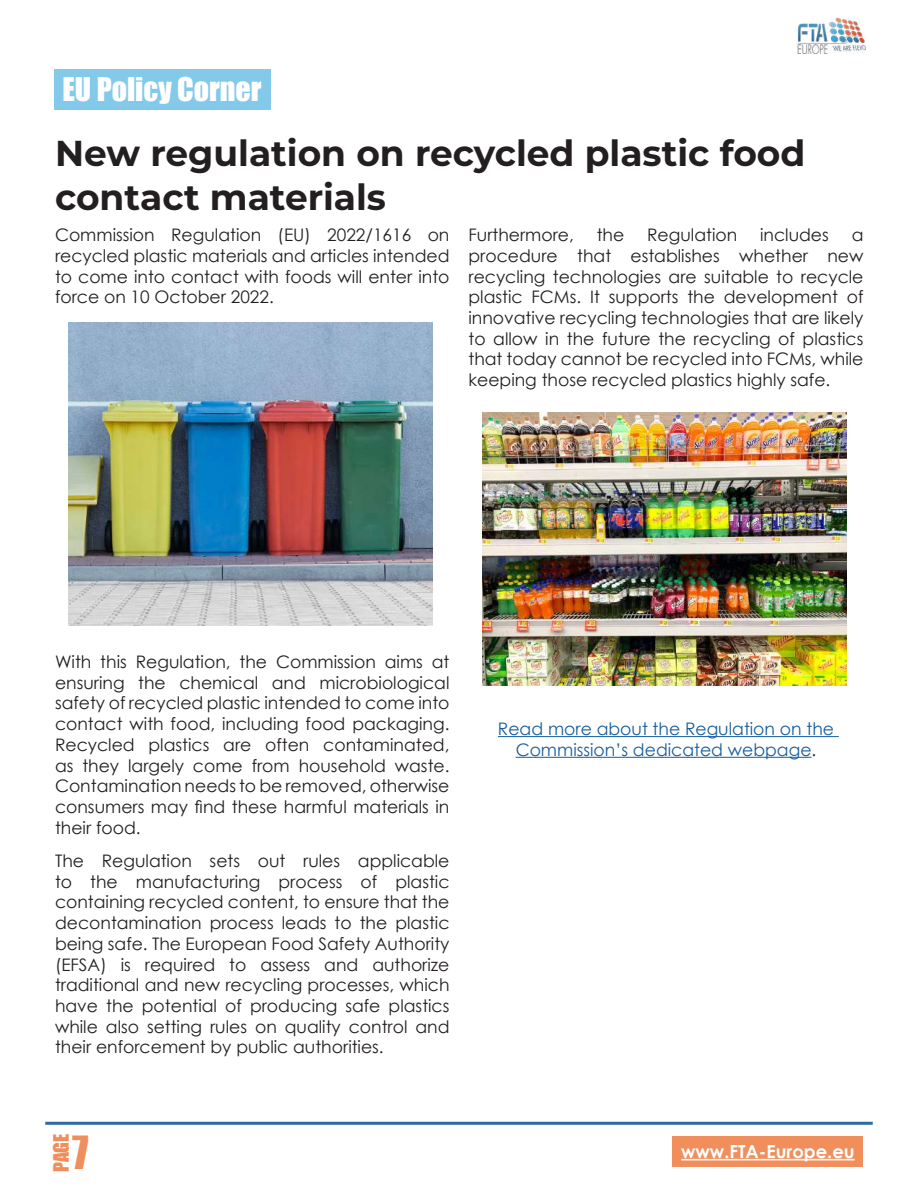
<style>
.page{position:relative;width:918px;height:1188px;background:#fff}
.page>*{position:absolute;margin:0;border:0;box-sizing:border-box;transform-origin:0 0}
.t1{font:42px "Impact";color:#f08e5c}
.t2{font:700 36px/43.2px "Montserrat";color:#231f20}
.t3{font:30px "Impact";color:#fff}
.t4{font:19.5px "Impact";color:#f08e5b}
.t5{font:700 18px "Century Gothic";color:#fff}
.t6{font:17.25px/20.7px "Century Gothic";color:#231f20;text-align:justify}
.t7{font:17.25px/20.7px "Century Gothic";color:#175d9e;text-align:center}
.s1{color:#231f20}
</style>
<div class="page">
<img style="left:797px;top:19px;width:68px;height:35px">
<hr style="left:45px;top:1122px;width:828px;height:3px;background:#2e6a9e">
<div style="left:673px;top:1136px;width:190px;height:31px;background:#f08e5c"></div>
<hr style="left:681px;top:1159px;width:174px;height:1px;background:#fff">
<hr style="left:498px;top:736px;width:341px;height:1px;background:#175d9e">
<hr style="left:516px;top:757px;width:296px;height:1px;background:#175d9e">
<div style="left:54px;top:69px;width:216px;height:41px;background:#82c9ea"></div>
<img style="left:69px;top:323px;width:364px;height:303px">
<img style="left:483px;top:413px;width:364px;height:273px">
<h3 class="t3" style="left:63px;top:66px;width:201px">EU Policy Corner</h3>
<h2 class="t2" style="left:55px;top:130px;width:752px">New regulation on recycled plastic food contact materials</h2>
<p class="t6" style="left:55px;top:224px;width:396px">Commission Regulation (EU) 2022/1616 on recycled plastic materials and articles intended to come into contact with foods will enter into force on 10 October 2022.</p>
<p class="t6" style="left:469px;top:224px;width:107px">Furthermore,</p>
<p class="t6" style="left:597px;top:224px;width:29px">the</p>
<p class="t6" style="left:647px;top:224px;width:92px">Regulation</p>
<p class="t6" style="left:760px;top:224px;width:70px">includes</p>
<p class="t6" style="left:469px;top:224px;width:397px;text-indent:383px">a procedure that establishes whether new recycling technologies are suitable to recycle plastic FCMs. It supports the development of innovative recycling technologies that are likely to allow in the future the recycling of plastics that today cannot be recycled into FCMs, while keeping those recycled plastics highly safe.</p>
<p class="t6" style="left:55px;top:651px;width:396px">With this Regulation, the Commission aims at ensuring the chemical and microbiological safety of recycled plastic intended to come into contact with food, including food packaging.<br>Recycled plastics are often contaminated, as they largely come from household waste.<br>Contamination needs to be removed, otherwise consumers may find these harmful materials in their food.</p>
<p class="t6" style="left:55px;top:850px;width:396px">The Regulation sets out rules applicable to the manufacturing process of plastic containing recycled content, to ensure that the decontamination process leads to the plastic being safe. The European Food Safety Authority (EFSA) is required to assess and authorize traditional and new recycling processes, which have the potential of producing safe plastics while also setting rules on quality control and their enforcement by public authorities.</p>
<p class="t4" style="left:46px;top:1172px;width:40px;rotate:-90deg">PAGE</p>
<h1 class="t1" style="left:72px;top:1120px;width:18px">7</h1>
<p class="t7" style="left:498px;top:718px;width:338px">Read more about the Regulation on the<br>Commission’s dedicated webpage<span class="s1">.</span></p>
<p class="t5" style="left:681px;top:1138px;width:175px">www.FTA-Europe.eu</p>
</div>
